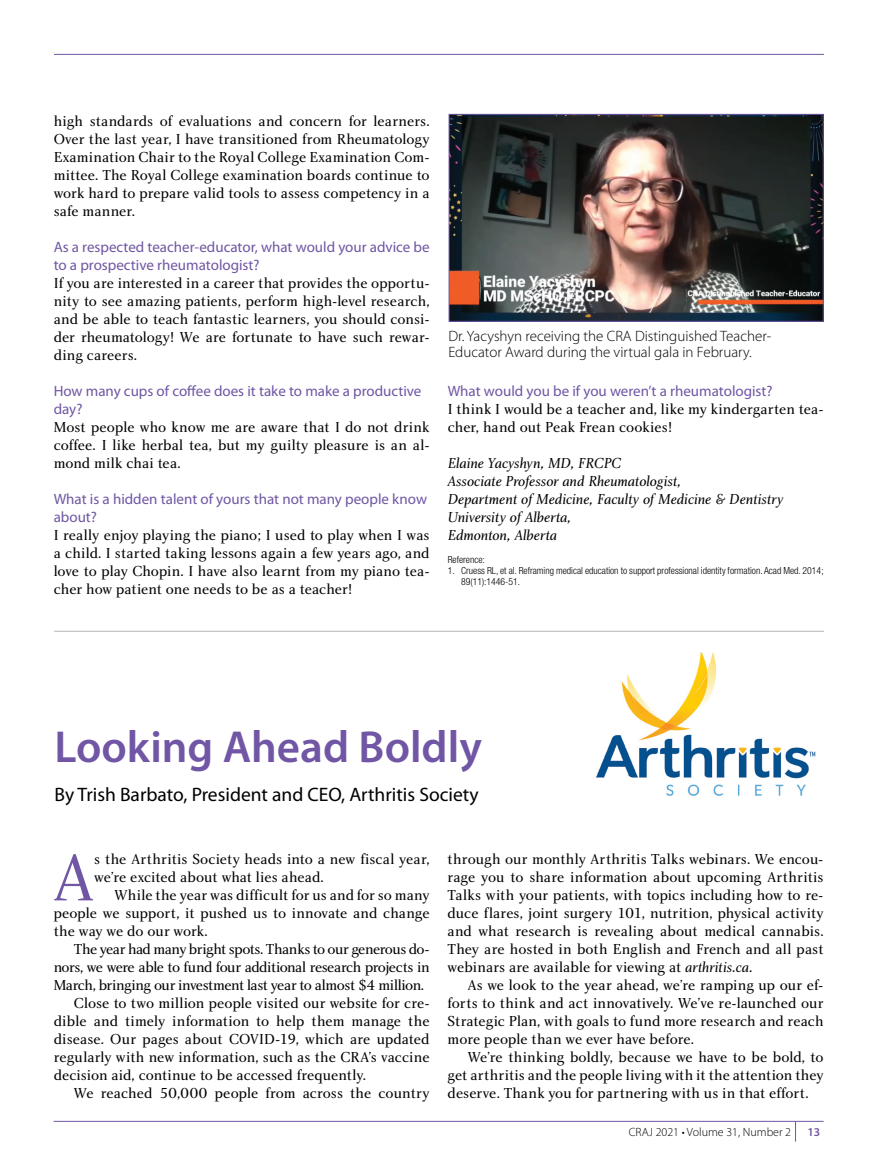
<style>
.page{position:relative;width:878px;height:1175px;background:#fff}
.page>*{position:absolute;margin:0;border:0;box-sizing:border-box;transform-origin:0 0}
.t1{font:69px "Charlotte Book Plain";color:#7056a4}
.t2{font:600 45px "Myriad Pro";color:#7056a4}
.t3{font:19.5px "Myriad Pro";color:#000}
.t4{font:15px/18px "Charlotte Book Plain";letter-spacing:-.005em;color:#000;text-align:justify}
.t5{font:15px/18px "Myriad Pro";color:#7056a4}
.t6{font:15px/18px "Charlotte Book Italic Plain";letter-spacing:-.005em;color:#000}
.t7{font:15px "Charlotte Book Plain";letter-spacing:-.035em;color:#000}
.t8{font:300 15px/16.5px "Myriad Pro";color:#000}
.t9{font:15px "Charlotte Book Plain";letter-spacing:-.04em;color:#000}
.t10{font:300 12px "Myriad Pro";color:#000}
.t11{font:600 12px "Myriad Pro";color:#7056a4}
.t12{font:300 condensed 9.75px/11.2px "Helvetica Neue LT Std";color:#000}
.s1{font-family:"Charlotte Book Italic Plain"}
</style>
<div class="page">
<hr style="left:54px;top:54px;width:770px;height:1px;background:#7056a4">
<hr style="left:54px;top:1120px;width:769px;height:1px;background:#7056a4">
<svg style="left:795px;top:1121px;width:1px;height:20px"></svg>
<img style="left:450px;top:116px;width:371px;height:204px">
<div style="left:448px;top:114px;width:375px;height:208px;border:1px solid #7056a4"></div>
<hr style="left:54px;top:631px;width:770px;height:1px;background:#b1b5b7">
<img style="left:596px;top:652px;width:220px;height:144px">
<p class="t4" style="left:54px;top:112px;width:377px">high standards of evaluations and concern for learners.<br>Over the last year, I have transitioned from Rheumatology Examination Chair to the Royal College Examination Com&shy;mittee. The Royal College examination boards continue to work hard to prepare valid tools to assess competency in a safe manner.</p>
<p class="t5" style="left:54px;top:238px;width:377px">As a respected teacher-educator, what would your advice be to a prospective rheumatologist?</p>
<p class="t4" style="left:54px;top:274px;width:377px">If you are interested in a career that provides the opportu&shy;nity to see amazing patients, perform high-level research, and be able to teach fantastic learners, you should consi&shy;der rheumatology! We are fortunate to have such rewar&shy;ding careers.</p>
<p class="t5" style="left:54px;top:382px;width:369px">How many cups of coffee does it take to make a productive day?</p>
<p class="t4" style="left:54px;top:418px;width:377px">Most people who know me are aware that I do not drink coffee. I like herbal tea, but my guilty pleasure is an al&shy;mond milk chai tea.</p>
<p class="t5" style="left:54px;top:490px;width:375px">What is a hidden talent of yours that not many people know about?</p>
<p class="t4" style="left:54px;top:526px;width:377px">I really enjoy playing the piano; I used to play when I was a child. I started taking lessons again a few years ago, and love to play Chopin. I have also learnt from my piano tea&shy;cher how patient one needs to be as a teacher!</p>
<p class="t8" style="left:448px;top:328px;width:324px">Dr. Yacyshyn receiving the CRA Distinguished Teacher-<br>Educator Award during the virtual gala in February.</p>
<p class="t5" style="left:447px;top:382px;width:326px">What would you be if you weren’t a rheumatologist?</p>
<p class="t4" style="left:447px;top:400px;width:377px">I think I would be a teacher and, like my kindergarten tea&shy;cher, hand out Peak Frean cookies!</p>
<p class="t6" style="left:447px;top:454px;width:337px">Elaine Yacyshyn, MD, FRCPC<br>Associate Professor and Rheumatologist,<br>Department of Medicine, Faculty of Medicine &amp; Dentistry University of Alberta,<br>Edmonton, Alberta</p>
<p class="t12" style="left:447px;top:553px;width:39px">Reference:</p>
<p class="t12" style="left:461px;top:565px;width:364px;text-indent:-14px">1. Cruess RL, et al. Reframing medical education to support professional identity formation. Acad Med. 2014;<br>89(11):1446-51.</p>
<h2 class="t2" style="left:54px;top:722px;width:429px">Looking Ahead Boldly</h2>
<h3 class="t3" style="left:54px;top:783px;width:426px">By Trish Barbato, President and CEO, Arthritis Society</h3>
<h1 class="t1" style="left:54px;top:836px;width:42px">A</h1>
<p class="t4" style="left:94px;top:850px;width:337px">s the Arthritis Society heads into a new fiscal year, we’re excited about what lies ahead.</p>
<p class="t4" style="left:54px;top:886px;width:377px;text-indent:61px">While the year was difficult for us and for so many people we support, it pushed us to innovate and change the way we do our work.</p>
<p class="t7" style="left:74px;top:940px;width:357px">The year had many bright spots. Thanks to our generous do-</p>
<p class="t9" style="left:54px;top:958px;width:377px">nors, we were able to fund four additional research projects in</p>
<p class="t7" style="left:54px;top:976px;width:372px">March, bringing our investment last year to almost $4 million.</p>
<p class="t4" style="left:74px;top:994px;width:357px">Close to two million people visited our website for cre-</p>
<p class="t4" style="left:54px;top:1012px;width:377px">dible and timely information to help them manage the</p>
<p class="t4" style="left:54px;top:1030px;width:377px">disease. Our pages about COVID-19, which are updated</p>
<p class="t4" style="left:54px;top:1048px;width:377px">regularly with new information, such as the CRA’s vaccine</p>
<p class="t4" style="left:54px;top:1066px;width:314px">decision aid, continue to be accessed frequently.</p>
<p class="t4" style="left:74px;top:1084px;width:357px">We reached 50,000 people from across the country</p>
<p class="t4" style="left:447px;top:850px;width:377px">through our monthly Arthritis Talks webinars. We encou&shy;rage you to share information about upcoming Arthritis Talks with your patients, with topics including how to re&shy;duce flares, joint surgery 101, nutrition, physical activity and what research is revealing about medical cannabis.<br>They are hosted in both English and French and all past webinars are available for viewing at <span class="s1">arthritis.ca.</span></p>
<p class="t4" style="left:447px;top:976px;width:377px;text-indent:20px">As we look to the year ahead, we’re ramping up our ef&shy;forts to think and act innovatively. We’ve re-launched our Strategic Plan, with goals to fund more research and reach more people than we ever have before.</p>
<p class="t4" style="left:447px;top:1048px;width:377px;text-indent:20px">We’re thinking boldly, because we have to be bold, to get arthritis and the people living with it the attention they deserve. Thank you for partnering with us in that effort.</p>
<p class="t10" style="left:628px;top:1125px;width:164px">CRAJ 2021 • Volume 31, Number 2</p>
<p class="t11" style="left:807px;top:1125px;width:14px">13</p>
</div>
